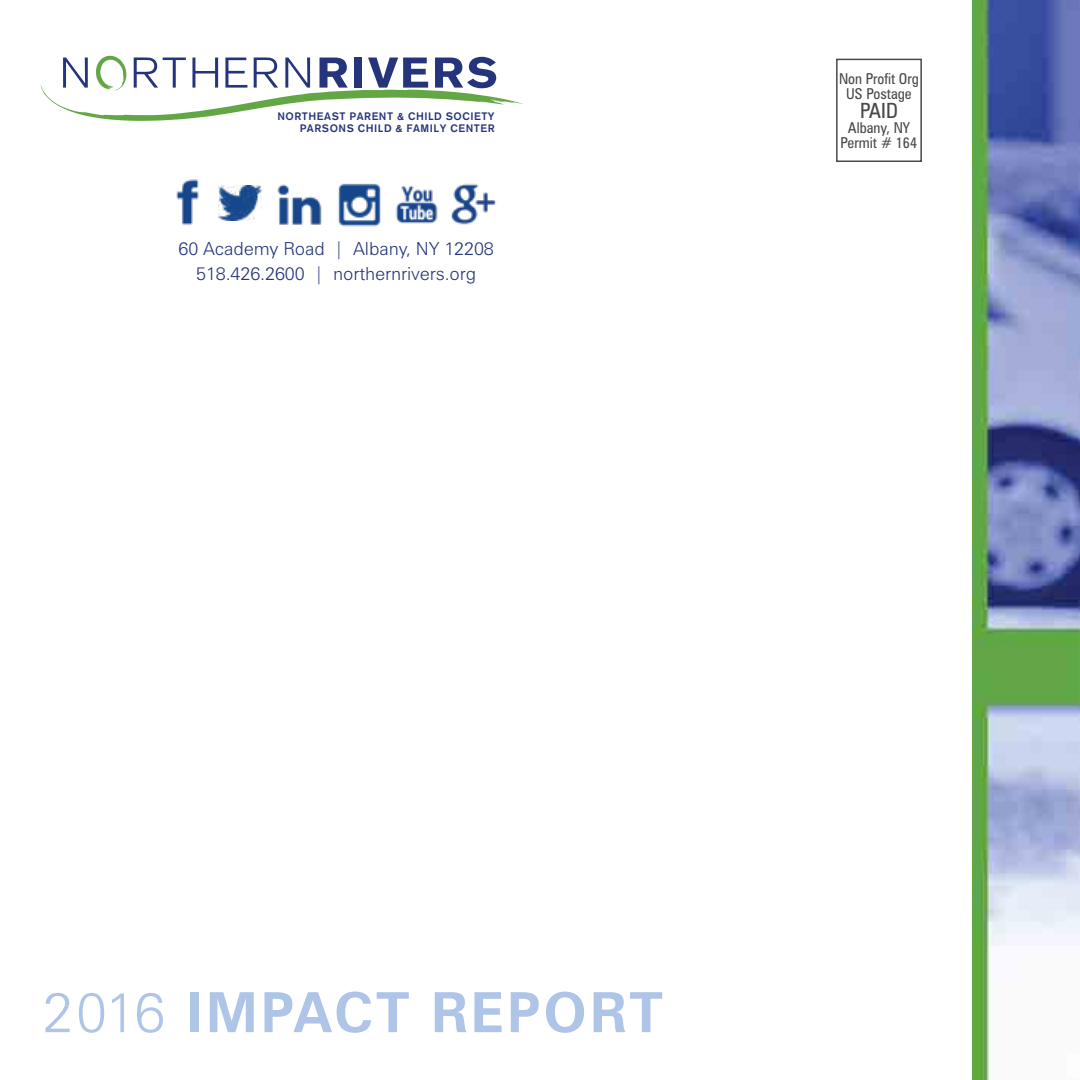
<style>
.page{position:relative;width:1080px;height:1080px;background:#fff}
.page>*{position:absolute;margin:0;border:0;box-sizing:border-box;transform-origin:0 0}
.t1{font:700 55.5px "Zurich BT";letter-spacing:.055em;color:#aec5e7}
.t2{font:condensed 21px "Zurich BT";color:#48484a}
.t3{font:300 18px/24.9px "Zurich BT";letter-spacing:-.005em;color:#25347b;text-align:center}
.t4{font:condensed 15px/15px "Zurich BT";color:#48484a;text-align:center}
.t5{font:500 10.8px/11.6px "Akzidenz Grotesk BE";letter-spacing:.05em;color:#25347b;text-align:right}
.s1{font-weight:300}
</style>
<div class="page">
<img style="left:972px;top:0;width:108px;height:1080px">
<svg style="left:40px;top:56px;width:483px;height:65px"></svg>
<img style="left:176px;top:179px;width:23px;height:46px">
<img style="left:218px;top:185px;width:43px;height:35px">
<img style="left:277px;top:184px;width:45px;height:41px">
<img style="left:338px;top:183px;width:43px;height:44px">
<img style="left:395px;top:185px;width:43px;height:39px">
<img style="left:451px;top:183px;width:45px;height:42px">
<div style="left:836px;top:59px;width:86px;height:103px;border:2px solid #48484a"></div>
<p class="t5" style="left:277px;top:110px;width:219px">NORTHEAST PARENT &amp; CHILD SOCIETY<br>PARSONS CHILD &amp; FAMILY CENTER</p>
<p class="t3" style="left:179px;top:236px;width:317px">60 Academy Road | Albany, NY 12208<br>518.426.2600 | northernrivers.org</p>
<p class="t4" style="left:839px;top:71px;width:81px">Non Profit Org<br>US Postage</p>
<p class="t2" style="left:860px;top:98px;width:39px">PAID</p>
<p class="t4" style="left:841px;top:120px;width:78px">Albany, NY<br>Permit # 164</p>
<h1 class="t1" style="left:42px;top:979px;width:622px"><span class="s1">2016</span> IMPACT REPORT</h1>
</div>
